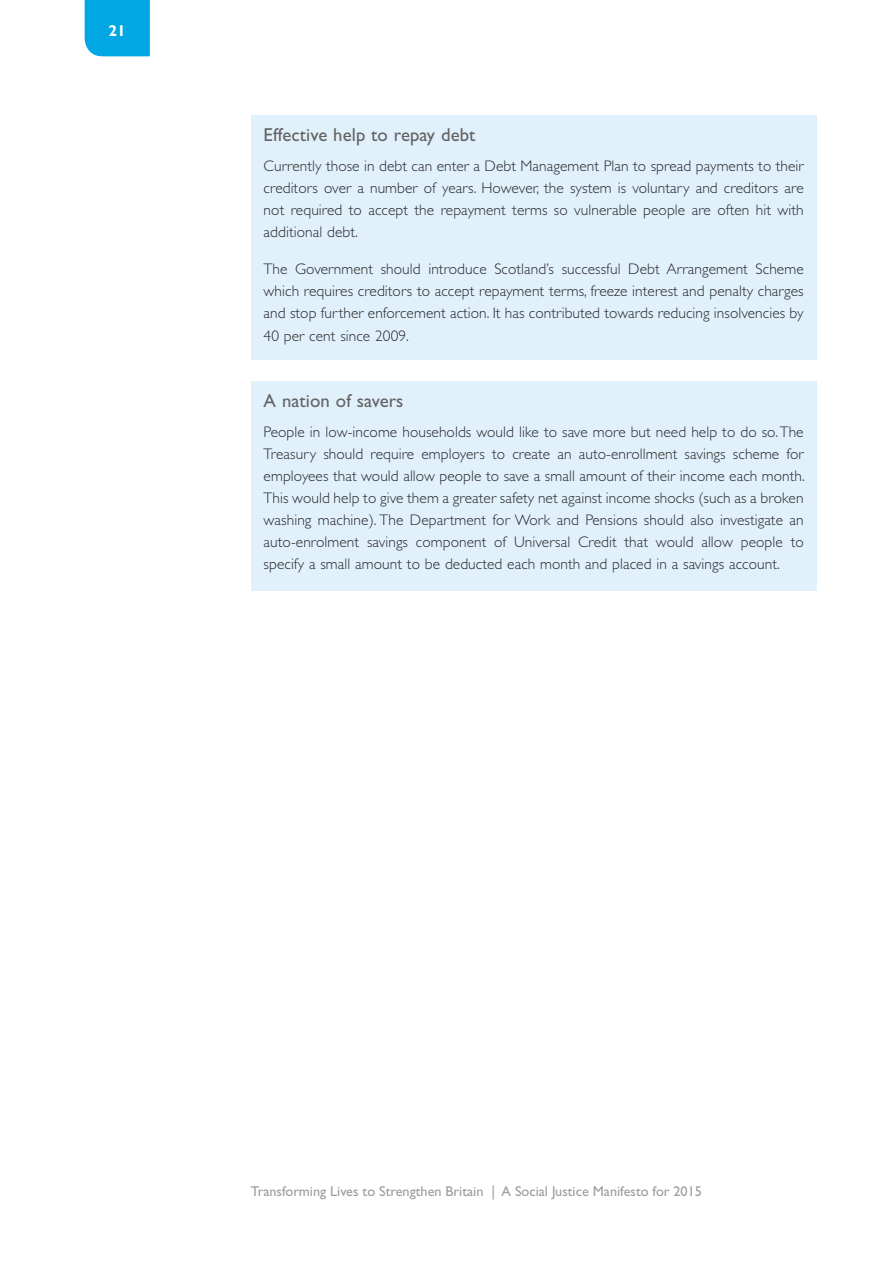
<style>
.page{position:relative;width:893px;height:1263px;background:#fff}
.page>*{position:absolute;margin:0;border:0;box-sizing:border-box;transform-origin:0 0}
.t1{font:18.75px "Gill Sans Std";letter-spacing:.005em;color:#646363}
.t2{font:700 15.75px "Gill Sans Std";color:#fff}
.t3{font:300 15.3px/22px "Gill Sans Std";letter-spacing:.005em;color:#282827;text-align:justify}
.t4{font:14.25px "Gill Sans Std";color:#9d9d9c}
</style>
<div class="page">
<div style="left:85px;top:0;width:65px;height:56px;background:#00a7e2"></div>
<div style="left:251px;top:116px;width:565px;height:244px;background:#e1f1fc"></div>
<div style="left:251px;top:381px;width:565px;height:209px;background:#e1f1fc"></div>
<p class="t2" style="left:109px;top:21px;width:19px">21</p>
<p class="t1" style="left:264px;top:124px;width:213px">Effective help to repay debt</p>
<p class="t3" style="left:264px;top:155px;width:542px">Currently those in debt can enter a Debt Management Plan to spread payments to their creditors over a number of years. However, the system is voluntary and creditors are not required to accept the repayment terms so vulnerable people are often hit with additional debt.</p>
<p class="t3" style="left:264px;top:258px;width:542px">The Government should introduce Scotland’s successful Debt Arrangement Scheme which requires creditors to accept repayment terms, freeze interest and penalty charges and stop further enforcement action. It has contributed towards reducing insolvencies by 40 per cent since 2009.</p>
<p class="t1" style="left:264px;top:390px;width:141px">A nation of savers</p>
<p class="t3" style="left:264px;top:421px;width:543px">People in low-income households would like to save more but need help to do so. The Treasury should require employers to create an auto-enrollment savings scheme for employees that would allow people to save a small amount of their income each month.<br>This would help to give them a greater safety net against income shocks (such as a broken washing machine). The Department for Work and Pensions should also investigate an auto-enrolment savings component of Universal Credit that would allow people to specify a small amount to be deducted each month and placed in a savings account.</p>
<p class="t4" style="left:251px;top:1183px;width:453px">Transforming Lives to Strengthen Britain | A Social Justice Manifesto for 2015</p>
</div>
